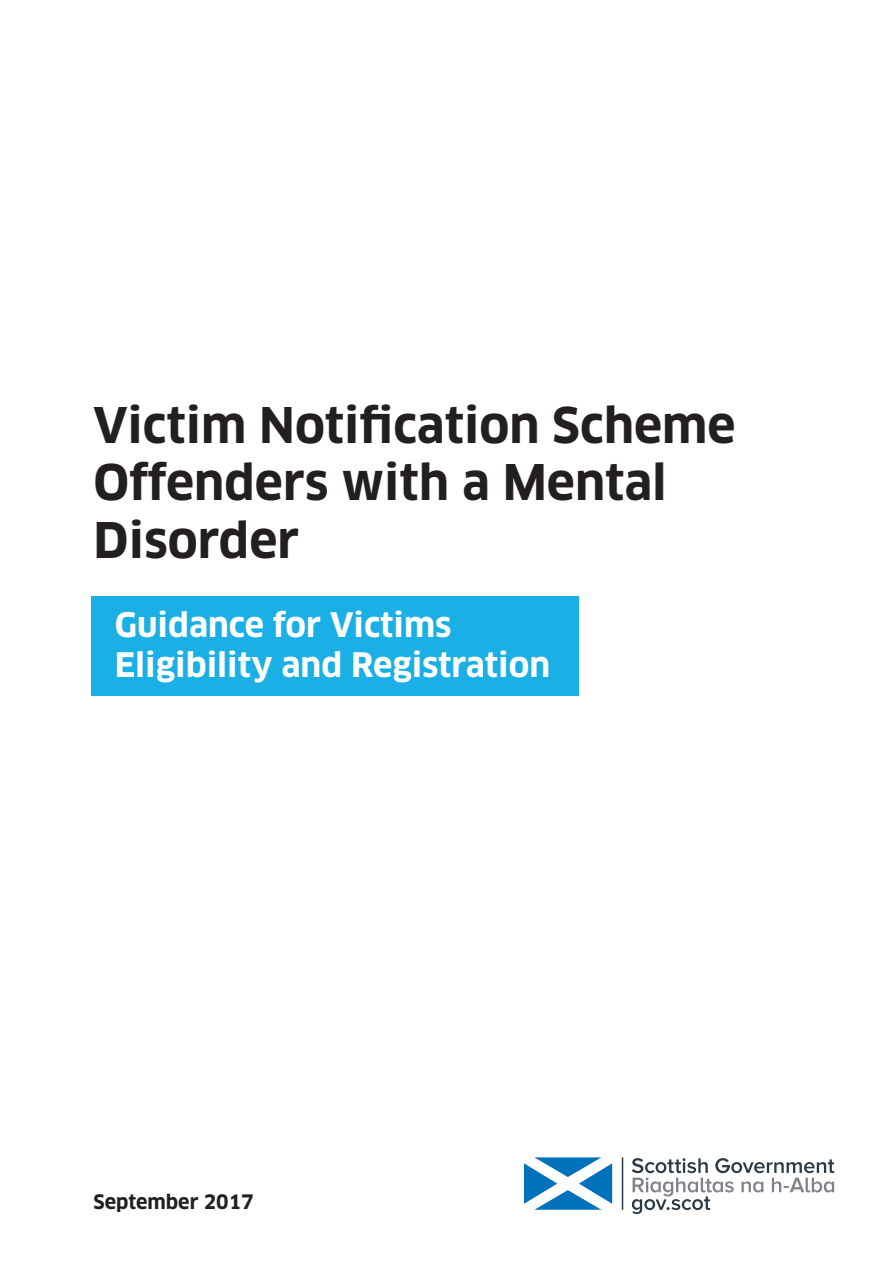
<style>
.page{position:relative;width:893px;height:1263px;background:#fff}
.page>*{position:absolute;margin:0;border:0;box-sizing:border-box;transform-origin:0 0}
.t1{font:700 48px/57.6px "Clan";color:#231f20}
.t2{font:700 33px/39.6px "Clan";color:#fff}
.t3{font:700 19.5px "Clan";color:#231f20}
</style>
<div class="page">
<div style="left:91px;top:596px;width:487px;height:99px;background:#1aafe5"></div>
<hr style="left:622px;top:1157px;width:1px;height:53px;background:#2b3a45">
<svg style="left:524px;top:1157px;width:88px;height:53px"></svg>
<svg style="left:632px;top:1158px;width:202px;height:56px"></svg>
<p class="t1" style="left:94px;top:397px;width:644px">Victim Notification Scheme<br>Offenders with a Mental<br>Disorder</p>
<p class="t2" style="left:115px;top:606px;width:437px">Guidance for Victims<br>Eligibility and Registration</p>
<p class="t3" style="left:94px;top:1190px;width:162px">September 2017</p>
</div>
